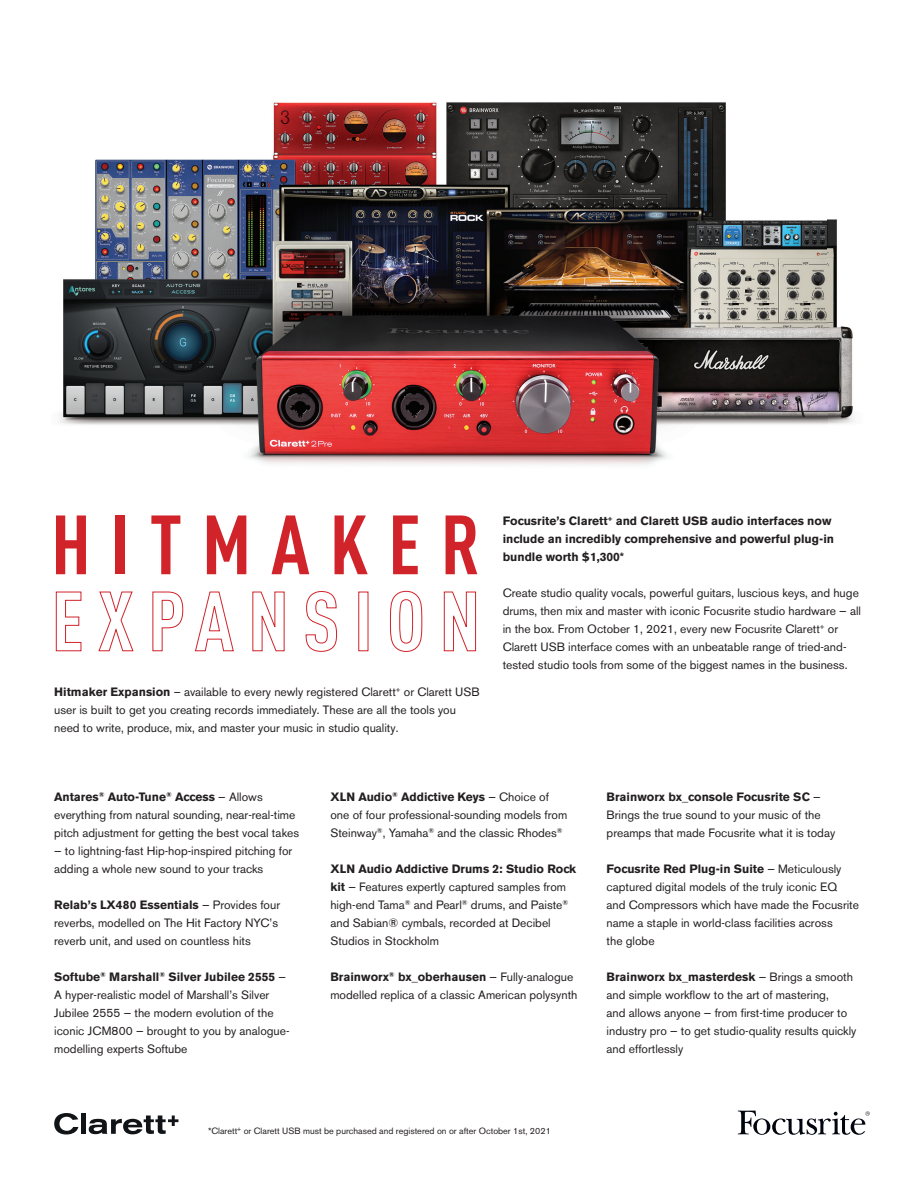
<style>
.page{position:relative;width:919px;height:1189px;background:#fff}
.page>*{position:absolute;margin:0;border:0;box-sizing:border-box;transform-origin:0 0}
.t1{font:700 82.5px/76.5px "DIN Cond";letter-spacing:.17em;color:#d1232a}
.t2{font:12px/18px "Akzidenz Grotesk BE";color:#231f20}
.t3{font:700 12px/18px "Akzidenz Grotesk BE";color:#231f20}
.t4{font:9px "Akzidenz Grotesk BE";color:#221e1f}
.s1{font-weight:700}
</style>
<div class="page">
<img style="left:59px;top:102px;width:811px;height:1033px">
<svg style="left:737px;top:1110px;width:132px;height:24px"></svg>
<svg style="left:54px;top:1112px;width:24px;height:22px"></svg>
<div style="left:81px;top:1113px;width:5px;height:20px;background:#111416"></div>
<svg style="left:89px;top:1115px;width:89px;height:19px"></svg>
<h1 class="t1" style="left:51px;top:504px;width:431px">HITMAKER<br>EXPANSION</h1>
<p class="t2" style="left:54px;top:682px;width:427px"><span class="s1">Hitmaker Expansion</span> – available to every newly registered Clarett<sup>+</sup> or Clarett USB user is built to get you creating records immediately. These are all the tools you need to write, produce, mix, and master your music in studio quality.</p>
<p class="t3" style="left:502px;top:512px;width:333px">Focusrite’s Clarett<sup>+</sup> and Clarett USB audio interfaces now include an incredibly comprehensive and powerful plug-in bundle worth $1,300*</p>
<p class="t2" style="left:502px;top:584px;width:360px">Create studio quality vocals, powerful guitars, luscious keys, and huge drums, then mix and master with iconic Focusrite studio hardware — all in the box. From October 1, 2021, every new Focusrite Clarett<sup>+</sup> or Clarett USB interface comes with an unbeatable range of tried-and&shy;tested studio tools from some of the biggest names in the business.</p>
<p class="t2" style="left:54px;top:788px;width:246px"><span class="s1">Antares</span><sup>®</sup> <span class="s1">Auto-Tune</span><sup>®</sup> <span class="s1">Access</span> — Allows everything from natural sounding, near-real-time pitch adjustment for getting the best vocal takes</p>
<p class="t2" style="left:54px;top:842px;width:240px">— to lightning-fast Hip-hop-inspired pitching for adding a whole new sound to your tracks</p>
<p class="t2" style="left:54px;top:896px;width:227px"><span class="s1">Relab’s LX480 Essentials</span> — Provides four reverbs, modelled on The Hit Factory NYC’s reverb unit, and used on countless hits</p>
<p class="t2" style="left:54px;top:968px;width:237px"><span class="s1">Softube</span><sup>®</sup> <span class="s1">Marshall</span><sup>®</sup> <span class="s1">Silver Jubilee 2555</span> — A hyper-realistic model of Marshall’s Silver Jubilee 2555 — the modern evolution of the iconic JCM800 — brought to you by analogue&shy;modelling experts Softube</p>
<p class="t2" style="left:330px;top:788px;width:238px"><span class="s1">XLN Audio</span><sup>®</sup> <span class="s1">Addictive Keys</span> — Choice of one of four professional-sounding models from<br>Steinway<sup>®</sup>, Yamaha<sup>®</sup> and the classic Rhodes<sup>®</sup></p>
<p class="t2" style="left:330px;top:860px;width:247px"><span class="s1">XLN Audio Addictive Drums 2: Studio Rock kit</span> — Features expertly captured samples from high-end Tama<sup>®</sup> and Pearl<sup>®</sup> drums, and Paiste<sup>® </sup>and Sabian® cymbals, recorded at Decibel Studios in Stockholm</p>
<p class="t2" style="left:330px;top:968px;width:248px"><span class="s1">Brainworx</span><sup>®</sup> <span class="s1">bx_oberhausen</span> — Fully-analogue modelled replica of a classic American polysynth</p>
<p class="t4" style="left:208px;top:1125px;width:344px">*Clarett<sup>+</sup> or Clarett USB must be purchased and registered on or after October 1st, 2021</p>
<p class="t2" style="left:606px;top:788px;width:230px"><span class="s1">Brainworx bx_console Focusrite SC</span> —<br>Brings the true sound to your music of the preamps that made Focusrite what it is today</p>
<p class="t2" style="left:606px;top:860px;width:254px"><span class="s1">Focusrite Red Plug-in Suite</span> — Meticulously captured digital models of the truly iconic EQ and Compressors which have made the Focusrite name a staple in world-class facilities across<br>the globe</p>
<p class="t2" style="left:606px;top:968px;width:251px"><span class="s1">Brainworx bx_masterdesk</span> — Brings a smooth and simple workflow to the art of mastering,<br>and allows anyone — from first-time producer to industry pro — to get studio-quality results quickly and effortlessly</p>
</div>
